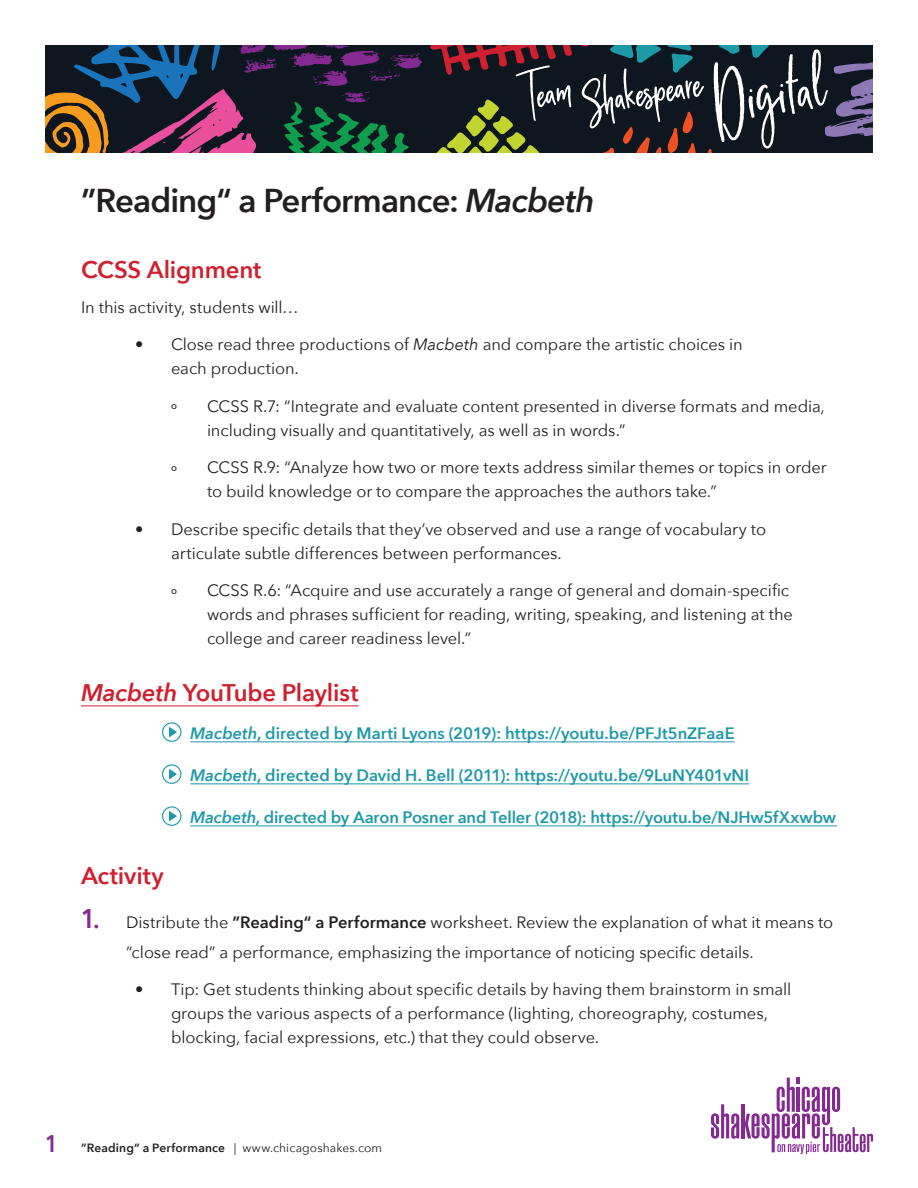
<style>
.page{position:relative;width:918px;height:1188px;background:#fff}
.page>*{position:absolute;margin:0;border:0;box-sizing:border-box;transform-origin:0 0}
.Doc_Title{font:600 33px "Avenir Next";letter-spacing:-.025em;color:#231f20}
.Text_Clue{font:600 24px "Avenir Next";letter-spacing:-.01em;color:#cf202f}
.Classroom_Activities{font:16.5px/24px "Avenir Next";letter-spacing:-.005em;color:#231f20}
.Excerpt_Direction{font:600 16.5px "Avenir Next";letter-spacing:-.005em;color:#1e99a8}
.t1{font:12px "Avenir Next";letter-spacing:.01em;color:#231f20}
.s1{font-style:italic}
.s2{font-family:"Avenir Next Condensed";font-weight:600;font-size:27px;color:#852a91}
.s3{font-weight:600}
.s4{font-family:"Avenir Next Condensed";font-weight:600;font-size:24px;color:#852a91}
</style>
<div class="page">
<hr style="left:742px;top:1104px;width:3px;height:34px;background:#852a91">
<svg style="left:711px;top:1104px;width:28px;height:35px"></svg>
<svg style="left:745px;top:1078px;width:128px;height:76px"></svg>
<hr style="left:81px;top:706px;width:278px;height:1px;background:#cf202f">
<hr style="left:190px;top:741px;width:545px;height:1px;background:#1e99a8">
<hr style="left:190px;top:783px;width:559px;height:1px;background:#1e99a8">
<hr style="left:190px;top:825px;width:647px;height:1px;background:#1e99a8">
<svg style="left:162px;top:722px;width:20px;height:20px"></svg>
<svg style="left:162px;top:764px;width:20px;height:20px"></svg>
<svg style="left:162px;top:806px;width:20px;height:20px"></svg>
<svg style="left:45px;top:45px;width:828px;height:108px;background:#32333a"></svg>
<p class="Doc_Title" style="left:81px;top:173px;width:515px">”Reading“ a Performance: <span class="s1">Macbeth</span></p>
<p class="Text_Clue" style="left:81px;top:249px;width:182px">CCSS Alignment</p>
<p class="Classroom_Activities" style="left:81px;top:294px;width:219px">In this activity, students will…</p>
<p class="Classroom_Activities" style="left:171px;top:332px;width:573px;text-indent:-36px">• Close read three productions of <span class="s1">Macbeth</span> and compare the artistic choices in each production.</p>
<p class="Classroom_Activities" style="left:171px;top:398px;width:7px">º</p>
<p class="Classroom_Activities" style="left:207px;top:393px;width:619px">CCSS R.7: “Integrate and evaluate content presented in diverse formats and media, including visually and quantitatively, as well as in words.”</p>
<p class="Classroom_Activities" style="left:171px;top:459px;width:7px">º</p>
<p class="Classroom_Activities" style="left:207px;top:455px;width:621px">CCSS R.9: “Analyze how two or more texts address similar themes or topics in order to build knowledge or to compare the approaches the authors take.”</p>
<p class="Classroom_Activities" style="left:171px;top:516px;width:597px;text-indent:-36px">• Describe specific details that they’ve observed and use a range of vocabulary to articulate subtle differences between performances.</p>
<p class="Classroom_Activities" style="left:171px;top:582px;width:7px">º</p>
<p class="Classroom_Activities" style="left:207px;top:578px;width:588px">CCSS R.6: “Acquire and use accurately a range of general and domain-specific words and phrases sufficient for reading, writing, speaking, and listening at the college and career readiness level.”</p>
<p class="Text_Clue" style="left:81px;top:672px;width:279px"><span class="s1">Macbeth</span> YouTube Playlist</p>
<p class="Excerpt_Direction" style="left:190px;top:719px;width:546px"><span class="s1">Macbeth</span>, directed by Marti Lyons (2019): https://youtu.be/PFJt5nZFaaE</p>
<p class="Excerpt_Direction" style="left:190px;top:761px;width:560px"><span class="s1">Macbeth</span>, directed by David H. Bell (2011): https://youtu.be/9LuNY401vNI</p>
<p class="Excerpt_Direction" style="left:190px;top:803px;width:648px"><span class="s1">Macbeth</span>, directed by Aaron Posner and Teller (2018): https://youtu.be/NJHw5fXxwbw</p>
<p class="Text_Clue" style="left:81px;top:855px;width:84px">Activity</p>
<p class="Classroom_Activities" style="left:126px;top:906px;width:709px;line-height:30px;text-indent:-45px"><span class="s2">1.</span> Distribute the <span class="s3">”Reading“ a Performance</span> worksheet. Review the explanation of what it means to “close read” a performance, emphasizing the importance of noticing specific details.</p>
<p class="Classroom_Activities" style="left:171px;top:977px;width:622px;text-indent:-36px">• Tip: Get students thinking about specific details by having them brainstorm in small groups the various aspects of a performance (lighting, choreography, costumes, blocking, facial expressions, etc.) that they could observe.</p>
<p class="t1" style="left:45px;top:1138px;width:339px"><span class="s4">1</span> <span class="s3">”Reading“ a Performance</span> | www.chicagoshakes.com</p>
</div>
